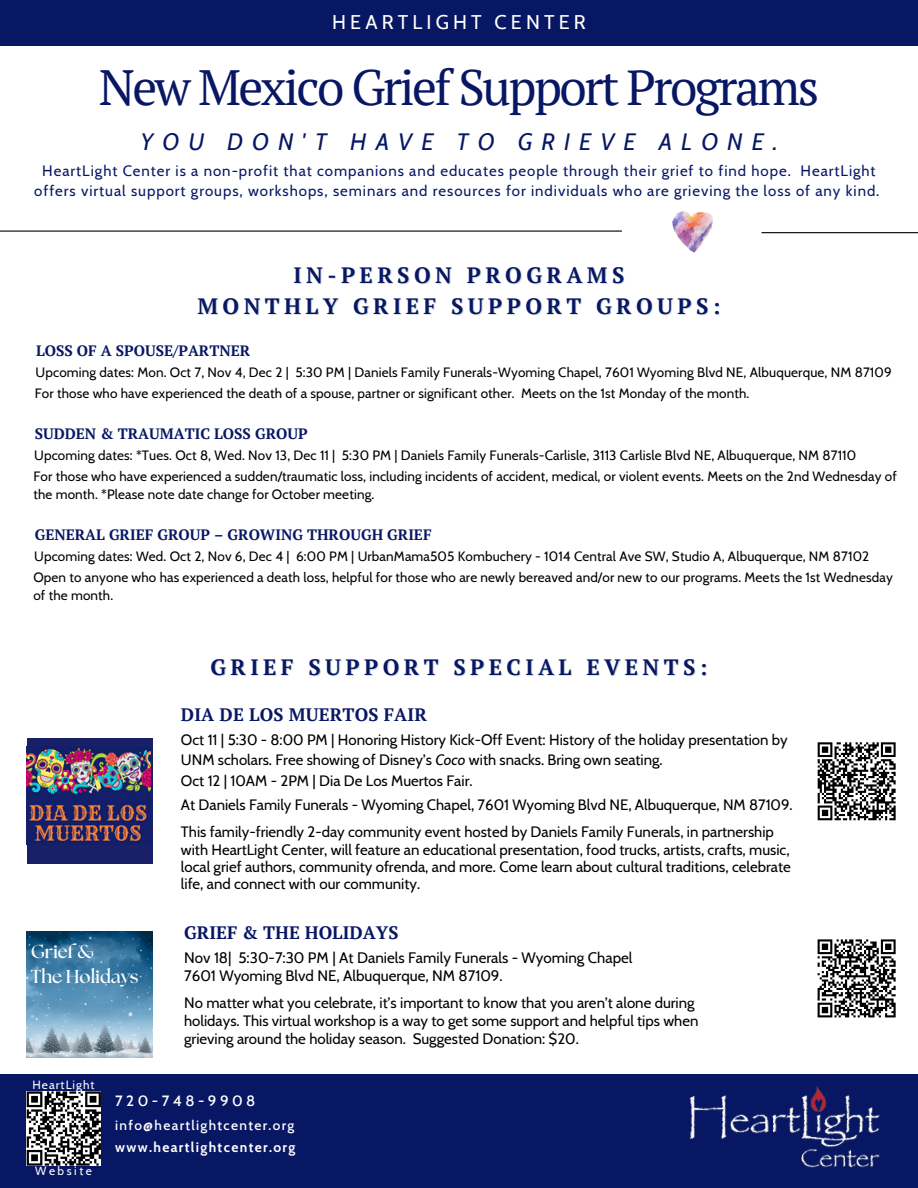
<style>
.page{position:relative;width:918px;height:1188px;background:#fff}
.page>*{position:absolute;margin:0;border:0;box-sizing:border-box;transform-origin:0 0}
.t1{font:49.5px "PT Serif";letter-spacing:-.05em;color:#081764}
.t2{font:italic 23.7px "Cabin";letter-spacing:.385em;color:#081764}
.t3{font:700 22.2px "PT Serif";letter-spacing:.2em;color:#081764}
.t4{font:19.8px "Cabin";letter-spacing:.21em;color:#fff}
.t5{font:700 18.75px/25.7px "The Seasons";color:#fff}
.t6{font:700 18px "PT Serif";letter-spacing:.01em;color:#081764}
.t7{font:15.15px "Cabin";color:#000}
.t8{font:500 15.15px "Cabin";letter-spacing:.23em;color:#fff}
.t9{font:15px/17.2px "Cabin";color:#000}
.t10{font:15px/20.2px "Cabin";letter-spacing:.065em;color:#081764;text-align:center}
.t11{font:700 15px "PT Serif";color:#081764}
.t12{font:500 13.65px "Cabin";letter-spacing:.1em;color:#fff}
.t13{font:700 13.65px "Cabin";letter-spacing:.1em;color:#fff}
.t14{font:13.5px/18px "Cabin";letter-spacing:.01em;color:#000}
.t15{font:12px "Cabin";letter-spacing:.085em;color:#fff}
.t16{font:12px "Cabin";letter-spacing:.215em;color:#fff}
.s1{font-style:italic}
</style>
<div class="page">
<div style="left:0;top:0;width:918px;height:46px;background:#081764"></div>
<hr style="left:762px;top:232px;width:156px;height:1px;background:#000">
<img style="left:672px;top:211px;width:41px;height:42px">
<hr style="left:0;top:231px;width:622px;height:1px;background:#000">
<div style="left:0;top:1075px;width:918px;height:113px;background:#081764"></div>
<svg style="left:27px;top:1091px;width:74px;height:75px;background:#7d7d7d"></svg>
<div style="left:27px;top:738px;width:126px;height:126px;background:#1a2068"></div>
<svg style="left:817px;top:742px;width:79px;height:79px"></svg>
<img style="left:689px;top:1086px;width:191px;height:82px">
<img style="left:27px;top:747px;width:123px;height:95px">
<svg style="left:817px;top:939px;width:79px;height:79px"></svg>
<img style="left:27px;top:932px;width:126px;height:126px">
<p class="t4" style="left:332px;top:10px;width:255px">HEARTLIGHT CENTER</p>
<p class="t1" style="left:99px;top:54px;width:722px">New Mexico Grief Support Programs</p>
<p class="t2" style="left:140px;top:127px;width:639px">YOU DON'T HAVE TO GRIEVE ALONE.</p>
<p class="t10" style="left:34px;top:160px;width:847px">HeartLight Center is a non-profit that companions and educates people through their grief to find hope. HeartLight offers virtual support groups, workshops, seminars and resources for individuals who are grieving the loss of any kind.</p>
<p class="t3" style="left:294px;top:260px;width:332px">IN-PERSON PROGRAMS</p>
<p class="t3" style="left:198px;top:291px;width:524px">MONTHLY GRIEF SUPPORT GROUPS:</p>
<p class="t11" style="left:36px;top:341px;width:216px">LOSS OF A SPOUSE/PARTNER</p>
<p class="t14" style="left:36px;top:363px;width:858px">Upcoming dates: Mon. Oct 7, Nov 4, Dec 2 | 5:30 PM | Daniels Family Funerals-Wyoming Chapel, 7601 Wyoming Blvd NE, Albuquerque, NM 87109</p>
<p class="t14" style="left:35px;top:384px;width:716px">For those who have experienced the death of a spouse, partner or significant other. Meets on the 1st Monday of the month.</p>
<p class="t11" style="left:35px;top:424px;width:275px">SUDDEN &amp; TRAUMATIC LOSS GROUP</p>
<p class="t14" style="left:34px;top:446px;width:824px">Upcoming dates: *Tues. Oct 8, Wed. Nov 13, Dec 11 | 5:30 PM | Daniels Family Funerals-Carlisle, 3113 Carlisle Blvd NE, Albuquerque, NM 87110</p>
<h2 class="t14" style="left:33px;top:467px;width:865px">For those who have experienced a sudden/traumatic loss, including incidents of accident, medical, or violent events. Meets on the 2nd Wednesday of the month. *Please note date change for October meeting.</h2>
<p class="t11" style="left:35px;top:525px;width:398px">GENERAL GRIEF GROUP – GROWING THROUGH GRIEF</p>
<p class="t14" style="left:34px;top:547px;width:837px">Upcoming dates: Wed. Oct 2, Nov 6, Dec 4 | 6:00 PM | UrbanMama505 Kombuchery - 1014 Central Ave SW, Studio A, Albuquerque, NM 87102</p>
<p class="t14" style="left:33px;top:568px;width:861px">Open to anyone who has experienced a death loss, helpful for those who are newly bereaved and/or new to our programs. Meets the 1st Wednesday of the month.</p>
<p class="t3" style="left:211px;top:652px;width:498px">GRIEF SUPPORT SPECIAL EVENTS:</p>
<h6 class="t6" style="left:181px;top:702px;width:248px">DIA DE LOS MUERTOS FAIR</h6>
<p class="t9" style="left:181px;top:730px;width:608px;line-height:20.2px">Oct 11 | 5:30 - 8:00 PM | Honoring History Kick-Off Event: History of the holiday presentation by<br>UNM scholars. Free showing of Disney’s <span class="s1">Coco</span> with snacks. Bring own seating.</p>
<p class="t9" style="left:181px;top:772px;width:293px">Oct 12 | 10AM - 2PM | Dia De Los Muertos Fair.</p>
<h4 class="t9" style="left:181px;top:796px;width:613px">At Daniels Family Funerals - Wyoming Chapel, 7601 Wyoming Blvd NE, Albuquerque, NM 87109.</h4>
<p class="t9" style="left:181px;top:823px;width:611px">This family-friendly 2-day community event hosted by Daniels Family Funerals, in partnership with HeartLight Center, will feature an educational presentation, food trucks, artists, crafts, music, local grief authors, community ofrenda, and more. Come learn about cultural traditions, celebrate life, and connect with our community.</p>
<p class="t5" style="left:31px;top:939px;width:109px">Grief &amp;<br>The Holidays</p>
<p class="t15" style="left:33px;top:1077px;width:64px">HeartLight</p>
<p class="t6" style="left:184px;top:920px;width:216px">GRIEF &amp; THE HOLIDAYS</p>
<p class="t7" style="left:184px;top:948px;width:450px">Nov 18| 5:30-7:30 PM | At Daniels Family Funerals - Wyoming Chapel</p>
<p class="t7" style="left:184px;top:966px;width:320px">7601 Wyoming Blvd NE, Albuquerque, NM 87109.</p>
<p class="t9" style="left:184px;top:994px;width:516px;line-height:18px">No matter what you celebrate, it’s important to know that you aren’t alone during holidays. This virtual workshop is a way to get some support and helpful tips when grieving around the holiday season. Suggested Donation: $20.</p>
<p class="t16" style="left:35px;top:1163px;width:58px">Website</p>
<p class="t8" style="left:115px;top:1091px;width:142px">720-748-9908</p>
<h4 class="t13" style="left:115px;top:1139px;width:182px">www.heartlightcenter.org</h4>
<h2 class="t12" style="left:115px;top:1116px;width:181px">info@heartlightcenter.org</h2>
</div>
